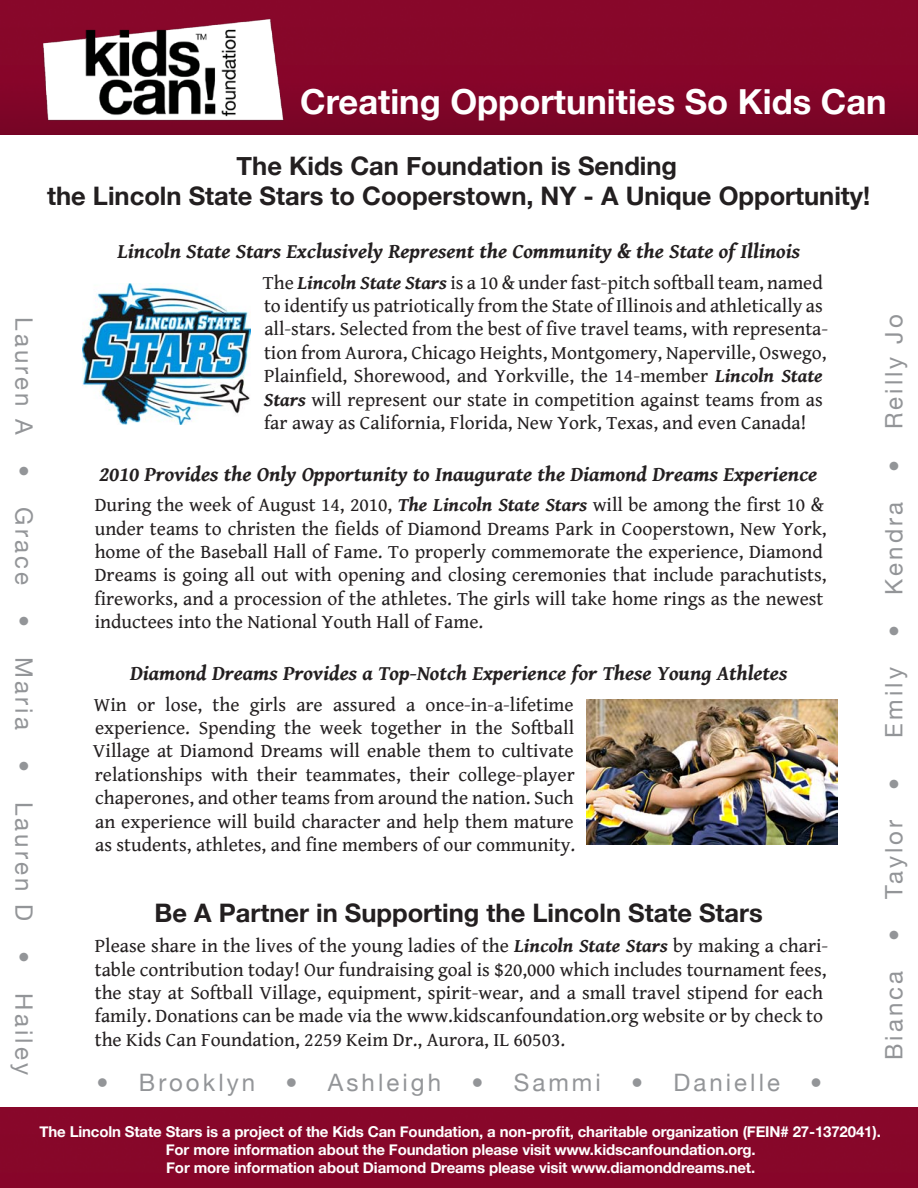
<style>
.page{position:relative;width:918px;height:1188px;background:#fff}
.page>*{position:absolute;margin:0;border:0;box-sizing:border-box;transform-origin:0 0}
.t1{font:700 34.5px "Helvetica Neue";color:#fff}
.t2{font:700 25.5px/30.6px "Helvetica Neue";color:#231f20;text-align:center}
.t3{font:24px "Helvetica Neue";letter-spacing:.13em;color:#939598}
.t4{font:italic 700 21px "Gentium Book Basic";color:#231f20}
.t5{font:19.5px/23.4px "Gentium Book Basic";color:#231f20}
.t6{font:700 15px/18px "Helvetica Neue";letter-spacing:-.01em;color:#fff;text-align:center}
.s1{font-weight:700;font-style:italic}
</style>
<div class="page">
<div style="left:0;top:1107px;width:918px;height:81px;background:#87072a"></div>
<img style="left:0;top:0;width:918px;height:135px">
<img style="left:82px;top:284px;width:168px;height:140px">
<img style="left:38px;top:4px;width:254px;height:122px">
<img style="left:587px;top:700px;width:251px;height:144px">
<h1 class="t1" style="left:300px;top:81px;width:588px">Creating Opportunities So Kids Can</h1>
<p class="t3" style="left:38px;top:317px;width:161px;rotate:90deg">Lauren A •</p>
<p class="t3" style="left:38px;top:507px;width:79px;rotate:90deg">Grace</p>
<p class="t3" style="left:38px;top:615px;width:116px;rotate:90deg">• Maria</p>
<p class="t3" style="left:38px;top:760px;width:163px;rotate:90deg">• Lauren D</p>
<p class="t3" style="left:38px;top:951px;width:125px;rotate:90deg">• Hailey</p>
<h2 class="t2" style="left:47px;top:150px;width:825px">The Kids Can Foundation is Sending<br>the Lincoln State Stars to Cooperstown, NY - A Unique Opportunity!</h2>
<p class="t4" style="left:117px;top:236px;width:684px">Lincoln State Stars Exclusively Represent the Community &amp; the State of Illinois</p>
<p class="t5" style="left:263px;top:270px;width:567px">The <span class="s1">Lincoln State Stars</span> is a 10 &amp; under fast-pitch softball team, named to identify us patriotically from the State of Illinois and athletically as all-stars. Selected from the best of five travel teams, with representa&shy;tion from Aurora, Chicago Heights, Montgomery, Naperville, Oswego, Plainfield, Shorewood, and Yorkville, the 14-member <span class="s1">Lincoln State Stars</span> will represent our state in competition against teams from as far away as California, Florida, New York, Texas, and even Canada!</p>
<p class="t4" style="left:100px;top:458px;width:719px">2010 Provides the Only Opportunity to Inaugurate the Diamond Dreams Experience</p>
<p class="t5" style="left:95px;top:493px;width:734px">During the week of August 14, 2010, <span class="s1">The Lincoln State Stars</span> will be among the first 10 &amp; under teams to christen the fields of Diamond Dreams Park in Cooperstown, New York, home of the Baseball Hall of Fame. To properly commemorate the experience, Diamond Dreams is going all out with opening and closing ceremonies that include parachutists, fireworks, and a procession of the athletes. The girls will take home rings as the newest inductees into the National Youth Hall of Fame.</p>
<p class="t4" style="left:130px;top:658px;width:659px">Diamond Dreams Provides a Top-Notch Experience for These Young Athletes</p>
<p class="t5" style="left:93px;top:692px;width:484px;text-align:justify">Win or lose, the girls are assured a once-in-a-lifetime experience. Spending the week together in the Softball Village at Diamond Dreams will enable them to cultivate relationships with their teammates, their college-player chaperones, and other teams from around the nation. Such an experience will build character and help them mature as students, athletes, and fine members of our community.</p>
<h2 class="t2" style="left:155px;top:897px;width:610px">Be A Partner in Supporting the Lincoln State Stars</h2>
<p class="t5" style="left:95px;top:934px;width:735px">Please share in the lives of the young ladies of the <span class="s1">Lincoln State Stars</span> by making a chari&shy;table contribution today! Our fundraising goal is $20,000 which includes tournament fees, the stay at Softball Village, equipment, spirit-wear, and a small travel stipend for each family. Donations can be made via the www.kidscanfoundation.org website or by check to the Kids Can Foundation, 2259 Keim Dr., Aurora, IL 60503.</p>
<p class="t3" style="left:97px;top:1069px;width:160px">• Brooklyn</p>
<p class="t3" style="left:286px;top:1069px;width:157px">• Ashleigh</p>
<p class="t3" style="left:471px;top:1069px;width:131px">• Sammi</p>
<p class="t3" style="left:631px;top:1069px;width:150px">• Danielle</p>
<p class="t3" style="left:810px;top:1069px;width:13px">•</p>
<p class="t3" style="left:880px;top:472px;width:159px;rotate:-90deg">• Reilly Jo</p>
<p class="t3" style="left:880px;top:637px;width:137px;rotate:-90deg">• Kendra</p>
<p class="t3" style="left:880px;top:790px;width:124px;rotate:-90deg">• Emily</p>
<p class="t3" style="left:880px;top:941px;width:122px;rotate:-90deg">• Taylor</p>
<p class="t3" style="left:880px;top:1060px;width:91px;rotate:-90deg">Bianca</p>
<p class="t6" style="left:40px;top:1122px;width:843px">The Lincoln State Stars is a project of the Kids Can Foundation, a non-profit, charitable organization (FEIN# 27-1372041).<br>For more information about the Foundation please visit www.kidscanfoundation.org.<br>For more information about Diamond Dreams please visit www.diamonddreams.net.</p>
</div>
